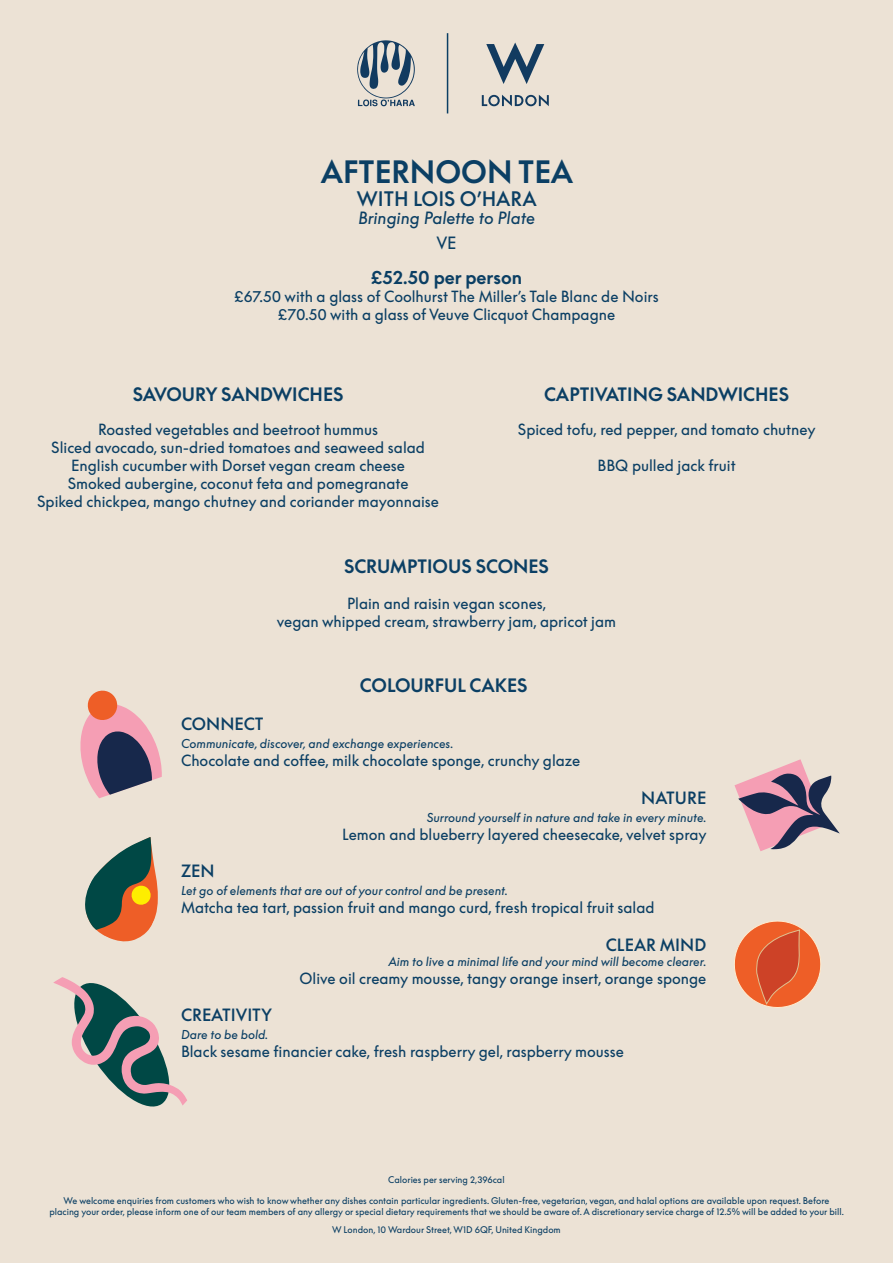
<style>
.page{position:relative;width:893px;height:1263px;background:#ece2d5}
.page>*{position:absolute;margin:0;border:0;box-sizing:border-box;transform-origin:0 0}
.t1{font:600 30px "W Supreme";color:#0b3f64}
.t2{font:500 19.5px "W Supreme";color:#0b3f64}
.t3{font:600 18px "W Supreme";color:#0b3f64}
.t4{font:500 16.5px "W Supreme";color:#0b3f64}
.t5{font:italic 16.5px "W Supreme";color:#0b3f64}
.t6{font:16.5px "W Supreme";color:#0b3f64}
.t7{font:15px/18px "W Supreme";color:#0b3f64;text-align:center}
.t8{font:italic 12px "W Supreme";color:#0b3f64}
.t9{font:9px/10.8px "W Supreme";color:#0b3f64;text-align:center}
</style>
<div class="page">
<svg style="left:734px;top:921px;width:87px;height:87px"></svg>
<svg style="left:53px;top:977px;width:134px;height:130px"></svg>
<svg style="left:85px;top:837px;width:73px;height:105px"></svg>
<svg style="left:734px;top:759px;width:106px;height:92px"></svg>
<svg style="left:80px;top:690px;width:82px;height:108px"></svg>
<svg style="left:357px;top:40px;width:58px;height:66px"></svg>
<svg style="left:486px;top:43px;width:58px;height:41px"></svg>
<svg style="left:482px;top:95px;width:67px;height:11px"></svg>
<hr style="left:447px;top:33px;width:1px;height:80px;background:#0b3f64">
<h1 class="t1" style="left:321px;top:155px;width:254px">AFTERNOON TEA</h1>
<h2 class="t2" style="left:357px;top:187px;width:181px">WITH LOIS O’HARA</h2>
<p class="t5" style="left:358px;top:208px;width:178px">Bringing Palette to Plate</p>
<p class="t6" style="left:436px;top:234px;width:22px">VE</p>
<p class="t3" style="left:371px;top:268px;width:153px">£52.50 per person</p>
<p class="t7" style="left:234px;top:288px;width:426px">£67.50 with a glass of Coolhurst The Miller’s Tale Blanc de Noirs £70.50 with a glass of Veuve Clicquot Champagne</p>
<p class="t3" style="left:133px;top:384px;width:212px">SAVOURY SANDWICHES</p>
<p class="t7" style="left:37px;top:421px;width:403px">Roasted vegetables and beetroot hummus<br>Sliced avocado, sun-dried tomatoes and seaweed salad English cucumber with Dorset vegan cream cheese<br>Smoked aubergine, coconut feta and pomegranate<br>Spiked chickpea, mango chutney and coriander mayonnaise</p>
<p class="t3" style="left:544px;top:384px;width:247px">CAPTIVATING SANDWICHES</p>
<p class="t7" style="left:518px;top:421px;width:299px">Spiced tofu, red pepper, and tomato chutney</p>
<p class="t7" style="left:598px;top:457px;width:140px">BBQ pulled jack fruit</p>
<p class="t3" style="left:344px;top:556px;width:206px">SCRUMPTIOUS SCONES</p>
<p class="t7" style="left:277px;top:595px;width:341px">Plain and raisin vegan scones,<br>vegan whipped cream, strawberry jam, apricot jam</p>
<p class="t3" style="left:360px;top:675px;width:169px">COLOURFUL CAKES</p>
<p class="t4" style="left:181px;top:714px;width:84px">CONNECT</p>
<p class="t8" style="left:181px;top:736px;width:274px">Communicate, discover, and exchange experiences.</p>
<p class="t7" style="left:181px;top:751px;width:401px">Chocolate and coffee, milk chocolate sponge, crunchy glaze</p>
<p class="t4" style="left:641px;top:788px;width:67px">NATURE</p>
<p class="t8" style="left:427px;top:810px;width:281px">Surround yourself in nature and take in every minute.</p>
<p class="t7" style="left:342px;top:825px;width:366px">Lemon and blueberry layered cheesecake, velvet spray</p>
<p class="t4" style="left:181px;top:862px;width:35px">ZEN</p>
<p class="t8" style="left:181px;top:884px;width:328px">Let go of elements that are out of your control and be present.</p>
<p class="t7" style="left:181px;top:899px;width:475px">Matcha tea tart, passion fruit and mango curd, fresh tropical fruit salad</p>
<p class="t4" style="left:606px;top:936px;width:102px">CLEAR MIND</p>
<p class="t8" style="left:388px;top:954px;width:319px">Aim to live a minimal life and your mind will become clearer.</p>
<p class="t7" style="left:300px;top:969px;width:408px">Olive oil creamy mousse, tangy orange insert, orange sponge</p>
<p class="t4" style="left:181px;top:1006px;width:93px">CREATIVITY</p>
<p class="t8" style="left:181px;top:1028px;width:89px">Dare to be bold.</p>
<p class="t7" style="left:181px;top:1043px;width:445px">Black sesame financier cake, fresh raspberry gel, raspberry mousse</p>
<p class="t9" style="left:388px;top:1174px;width:118px">Calories per serving 2,396cal</p>
<p class="t9" style="left:49px;top:1196px;width:796px">We welcome enquiries from customers who wish to know whether any dishes contain particular ingredients. Gluten-free, vegetarian, vegan, and halal options are available upon request. Before placing your order, please inform one of our team members of any allergy or special dietary requirements that we should be aware of. A discretionary service charge of 12.5% will be added to your bill.</p>
<p class="t9" style="left:332px;top:1225px;width:230px">W London, 10 Wardour Street, W1D 6QF, United Kingdom</p>
</div>
